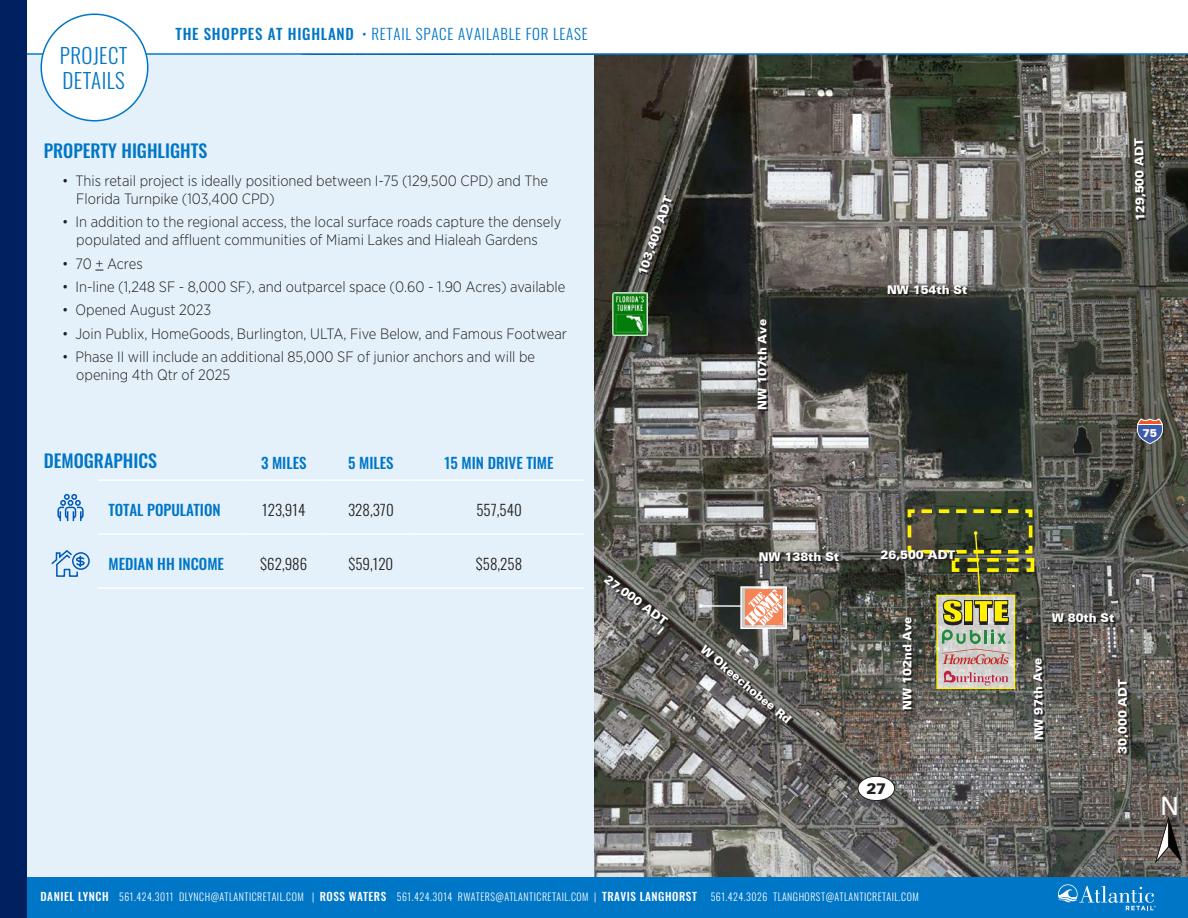
<style>
.page{position:relative;width:1188px;height:918px;background:#fff}
.page>*{position:absolute;margin:0;border:0;box-sizing:border-box;transform-origin:0 0}
.t1{font:25.2px "Zurich BT";color:#fff}
.t2{font:300 21px "Oswald";letter-spacing:.02em;color:#0076c7}
.t3{font:500 18px "Oswald";color:#0076c7}
.t4{font:900 15.15px "Zurich BT";color:#231f20}
.t5{font:300 15px/18px "Gotham Narrow";color:#231f20}
.t6{font:500 15px "Oswald";color:#0076c7}
.t7{font:300 15px "Oswald";letter-spacing:.05em;color:#0076c7}
.t8{font:300 15px "Oswald";color:#231f20}
.t9{font:900 12px "Zurich BT";color:#fff}
.t10{font:900 11.1px "Zurich BT";color:#fff}
.t11{font:300 10.5px "Oswald";letter-spacing:.05em;color:#fff;scale:.95 1}
.s1{font-weight:500}
.s2{font-weight:500;font-size:11.25px}
</style>
<div class="page">
<img style="left:301px;top:55px;width:887px;height:822px">
<svg style="left:1035px;top:659px;width:10px;height:83px"></svg>
<svg style="left:1137px;top:419px;width:26px;height:25px"></svg>
<svg style="left:761px;top:554px;width:80px;height:9px"></svg>
<svg style="left:1053px;top:614px;width:63px;height:10px"></svg>
<svg style="left:904px;top:618px;width:9px;height:93px"></svg>
<svg style="left:1119px;top:680px;width:11px;height:75px"></svg>
<svg style="left:640px;top:196px;width:34px;height:79px;background:#3a3832"></svg>
<svg style="left:605px;top:576px;width:65px;height:50px;background:#605f5c"></svg>
<svg style="left:702px;top:646px;width:92px;height:80px;background:#71706e"></svg>
<svg style="left:1135px;top:139px;width:12px;height:82px"></svg>
<svg style="left:742px;top:588px;width:43px;height:39px"></svg>
<svg style="left:744px;top:589px;width:39px;height:37px"></svg>
<div style="left:740px;top:586px;width:47px;height:43px;border:1px solid #fff"></div>
<hr style="left:701px;top:605px;width:41px;height:2px;background:#fff">
<svg style="left:699px;top:604px;width:4px;height:4px"></svg>
<div style="left:858px;top:776px;width:37px;height:25px;background:#fff;border-radius:50%"></div>
<div style="left:858px;top:776px;width:37px;height:25px;border:1px solid #231f20;border-radius:50%"></div>
<img style="left:612px;top:293px;width:36px;height:42px">
<svg style="left:882px;top:551px;width:24px;height:11px"></svg>
<svg style="left:938px;top:664px;width:75px;height:23px"></svg>
<div style="left:936px;top:595px;width:79px;height:94px;border:1px solid #fff101"></div>
<svg style="left:906px;top:508px;width:130px;height:156px;background:#6e6f4a"></svg>
<svg style="left:944px;top:671px;width:65px;height:15px"></svg>
<svg style="left:889px;top:286px;width:80px;height:10px"></svg>
<svg style="left:759px;top:321px;width:9px;height:90px"></svg>
<div style="left:0;top:877px;width:1188px;height:41px;background:#0076c7"></div>
<svg style="left:1058px;top:884px;width:98px;height:26px"></svg>
<div style="left:27px;top:55px;width:567px;height:821px;background:#e4f1fa"></div>
<hr style="left:0;top:53px;width:1188px;height:2px;background:#0076c7">
<div style="left:41px;top:14px;width:107px;height:107px;background:#fff;border-radius:50%"></div>
<div style="left:40px;top:14px;width:108px;height:108px;border:2px solid #0076c7;border-radius:50%"></div>
<div style="left:0;top:0;width:27px;height:918px;background:#00205f"></div>
<hr style="left:98px;top:479px;width:142px;height:2px;background:#fff">
<hr style="left:240px;top:479px;width:87px;height:2px;background:#fff">
<hr style="left:327px;top:479px;width:87px;height:2px;background:#fff">
<hr style="left:414px;top:479px;width:170px;height:2px;background:#fff">
<hr style="left:98px;top:533px;width:142px;height:2px;background:#fff">
<hr style="left:240px;top:533px;width:87px;height:2px;background:#fff">
<hr style="left:327px;top:533px;width:87px;height:2px;background:#fff">
<hr style="left:414px;top:533px;width:170px;height:2px;background:#fff">
<hr style="left:98px;top:587px;width:142px;height:2px;background:#fff">
<hr style="left:240px;top:587px;width:87px;height:2px;background:#fff">
<hr style="left:327px;top:587px;width:87px;height:2px;background:#fff">
<hr style="left:414px;top:587px;width:170px;height:2px;background:#fff">
<svg style="left:51px;top:550px;width:35px;height:27px"></svg>
<div style="left:72px;top:552px;width:18px;height:18px;border:2px solid #0058b8;border-radius:50%"></div>
<svg style="left:57px;top:493px;width:27px;height:29px"></svg>
<svg style="left:1155px;top:817px;width:27px;height:46px"></svg>
<p class="t2" style="left:60px;top:37px;width:69px">PROJECT</p>
<p class="t2" style="left:63px;top:62px;width:64px">DETAILS</p>
<p class="t7" style="left:176px;top:20px;width:414px"><span class="s1">THE SHOPPES AT HIGHLAND</span> • RETAIL SPACE AVAILABLE FOR LEASE</p>
<p class="t3" style="left:44px;top:141px;width:165px">PROPERTY HIGHLIGHTS</p>
<p class="t5" style="left:76px;top:171px;width:473px;text-indent:-14px">• This retail project is ideally positioned between I-75 (129,500 CPD) and The<br>Florida Turnpike (103,400 CPD)</p>
<p class="t5" style="left:76px;top:213px;width:486px;text-indent:-14px">• In addition to the regional access, the local surface roads capture the densely populated and affluent communities of Miami Lakes and Hialeah Gardens</p>
<p class="t5" style="left:62px;top:254px;width:82px">• 70 + Acres</p>
<p class="t5" style="left:62px;top:277px;width:505px">• In-line (1,248 SF - 8,000 SF), and outparcel space (0.60 - 1.90 Acres) available</p>
<p class="t5" style="left:62px;top:301px;width:151px">• Opened August 2023</p>
<p class="t5" style="left:62px;top:324px;width:507px">• Join Publix, HomeGoods, Burlington, ULTA, Five Below, and Famous Footwear</p>
<p class="t5" style="left:76px;top:348px;width:460px;text-indent:-14px">• Phase II will include an additional 85,000 SF of junior anchors and will be opening 4th Qtr of 2025</p>
<p class="t3" style="left:44px;top:452px;width:115px">DEMOGRAPHICS</p>
<p class="t6" style="left:261px;top:455px;width:47px">3 MILES</p>
<p class="t6" style="left:348px;top:455px;width:47px">5 MILES</p>
<p class="t6" style="left:445px;top:455px;width:111px">15 MIN DRIVE TIME</p>
<p class="t6" style="left:108px;top:502px;width:114px">TOTAL POPULATION</p>
<p class="t8" style="left:262px;top:497px;width:45px">123,914</p>
<p class="t8" style="left:348px;top:497px;width:47px">328,370</p>
<p class="t8" style="left:476px;top:497px;width:47px">557,540</p>
<p class="t6" style="left:108px;top:556px;width:117px">MEDIAN HH INCOME</p>
<p class="t8" style="left:260px;top:551px;width:48px">$62,986</p>
<p class="t8" style="left:348px;top:551px;width:46px">$59,120</p>
<p class="t8" style="left:476px;top:551px;width:48px">$58,258</p>
<p class="t9" style="left:635px;top:272px;width:84px;rotate:-71deg">103,400 ADT</p>
<p class="t9" style="left:755px;top:410px;width:92px;rotate:-90deg">NW 107th Ave</p>
<p class="t9" style="left:887px;top:282px;width:82px">NW 154th St</p>
<p class="t9" style="left:611px;top:572px;width:76px;rotate:37deg">27,000 ADT</p>
<p class="t9" style="left:759px;top:550px;width:82px">NW 138th St</p>
<p class="t9" style="left:707px;top:642px;width:115px;rotate:40deg">W Okeechobee Rd</p>
<p class="t9" style="left:880px;top:547px;width:76px">26,500 ADT</p>
<p class="t9" style="left:900px;top:710px;width:95px;rotate:-90deg">NW 102nd Ave</p>
<p class="t4" style="left:867px;top:780px;width:21px">27</p>
<p class="t11" style="left:40px;top:888px;width:926px"><span class="s2">DANIEL LYNCH</span> 561.424.3011 DLYNCH@ATLANTICRETAIL.COM | <span class="s2">ROSS WATERS</span> 561.424.3014 RWATERS@ATLANTICRETAIL.COM | <span class="s2">TRAVIS LANGHORST</span> 561.424.3026 TLANGHORST@ATLANTICRETAIL.COM</p>
<p class="t9" style="left:1133px;top:221px;width:84px;rotate:-91deg">129,500 ADT</p>
<p class="t10" style="left:1143px;top:426px;width:16px">75</p>
<p class="t9" style="left:1052px;top:610px;width:64px">W 80th St</p>
<p class="t9" style="left:1032px;top:741px;width:85px;rotate:-91deg">NW 97th Ave</p>
<p class="t9" style="left:1115px;top:754px;width:76px;rotate:-90deg">30,000 ADT</p>
<p class="t1" style="left:1160px;top:790px;width:20px">N</p>
</div>
